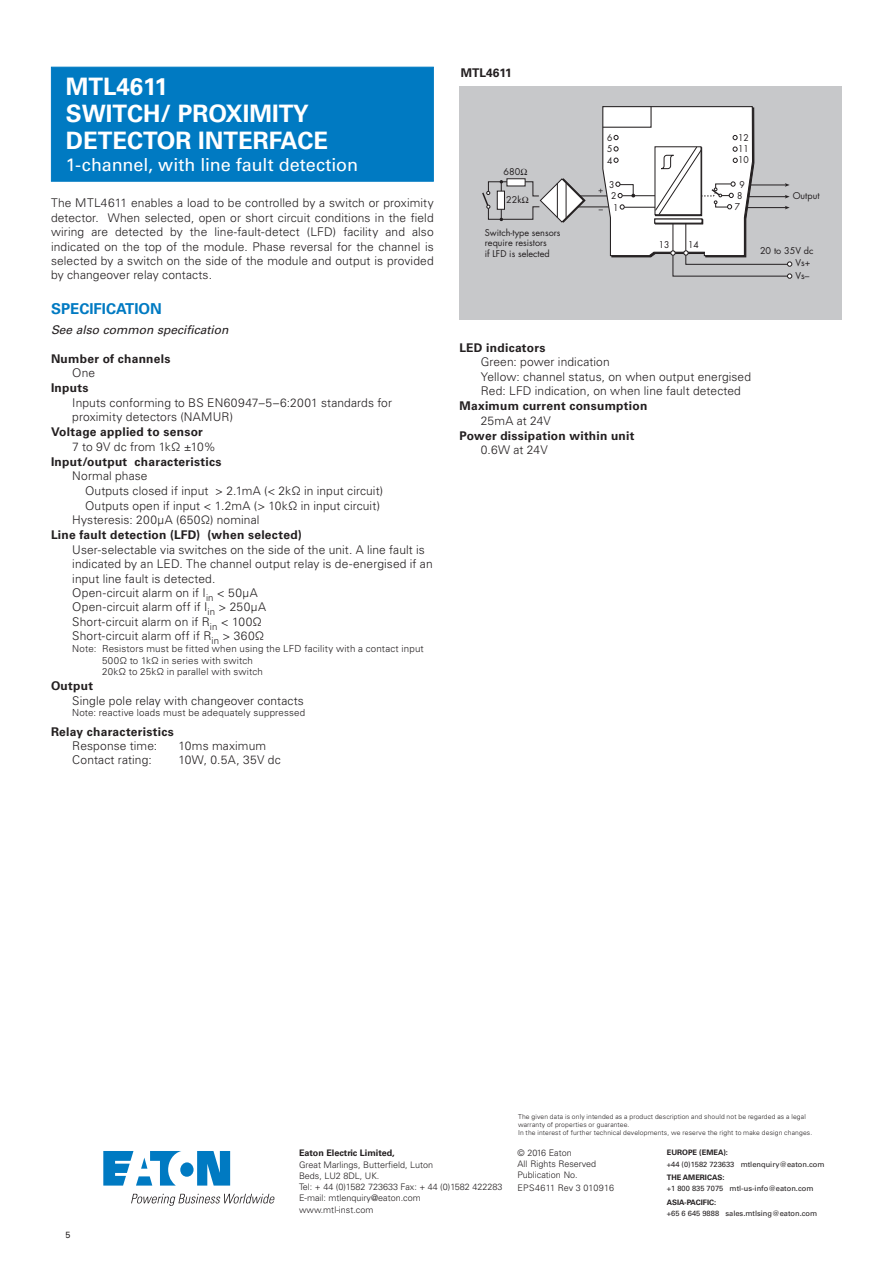
<style>
.page{position:relative;width:893px;height:1263px;background:#fff}
.page>*{position:absolute;margin:0;border:0;box-sizing:border-box;transform-origin:0 0}
.t1{font:700 24px/27px "Univers LT Pro 65";color:#fff}
.t2{font:18px "Univers LT Pro 55 Roman";color:#fff}
.t3{font:700 15px "Univers LT Pro 65";color:#007ac2}
.t4{font:300 12px/14.4px "Univers LT Pro 45";letter-spacing:.01em;color:#231f20}
.t5{font:700 12px "Univers LT Pro 65";letter-spacing:.02em;color:#231f20}
.t6{font:italic 12px "Univers LT Pro 55";color:#231f20}
.t7{font:700 12px "Univers LT Pro 65";color:#231f20}
.t8{font:300 9.75px/11.7px "Univers LT Pro 45";letter-spacing:.015em;color:#231f20}
.t9{font:9.15px/10.6px "Futura";color:#231f20}
.t10{font:9.15px/11.2px "Futura";color:#231f20;text-align:justify;scale:.95 1}
.t11{font:300 9px/11.2px "Univers LT Pro 45";color:#231f20}
.t12{font:700 9px "Univers LT Pro 65";color:#231f20}
.t13{font:9px "Univers LT Pro 55 Roman";color:#231f20}
.t14{font:8.55px "Futura";color:#231f20}
.t15{font:7.5px "Univers LT Pro 55 Roman";color:#231f20}
.t16{font:700 7.5px "Univers LT Pro 65";color:#231f20}
.t17{font:300 6.75px/8.1px "Univers LT Pro 45";letter-spacing:.02em;color:#231f20}
</style>
<div class="page">
<div style="left:51px;top:67px;width:383px;height:115px;background:#007ac2;border:1px solid #007ac2"></div>
<svg style="left:103px;top:1151px;width:127px;height:34px"></svg>
<svg style="left:131px;top:1194px;width:144px;height:12px"></svg>
<div style="left:459px;top:86px;width:383px;height:234px;background:#c7c8ca"></div>
<hr style="left:580px;top:196px;width:31px;height:1px;background:#231f20">
<hr style="left:578px;top:207px;width:36px;height:1px;background:#231f20">
<svg style="left:602px;top:106px;width:190px;height:173px"></svg>
<svg style="left:482px;top:178px;width:104px;height:45px"></svg>
<h1 class="t1" style="left:66px;top:73px;width:264px">MTL4611<br>SWITCH/ PROXIMITY<br>DETECTOR INTERFACE</h1>
<h2 class="t2" style="left:66px;top:154px;width:294px">1-channel, with line fault detection</h2>
<p class="t4" style="left:51px;top:196px;width:384px;text-align:justify">The MTL4611 enables a load to be controlled by a switch or proximity detector. When selected, open or short circuit conditions in the field wiring are detected by the line-fault-detect (LFD) facility and also indicated on the top of the module. Phase reversal for the channel is selected by a switch on the side of the module and output is provided by changeover relay contacts.</p>
<p class="t3" style="left:51px;top:300px;width:112px">SPECIFICATION</p>
<p class="t6" style="left:51px;top:322px;width:179px">See also common specification</p>
<p class="t5" style="left:51px;top:352px;width:121px">Number of channels</p>
<p class="t4" style="left:72px;top:366px;width:24px">One</p>
<p class="t5" style="left:51px;top:381px;width:39px">Inputs</p>
<p class="t4" style="left:72px;top:395px;width:321px">Inputs conforming to BS EN60947–5–6:2001 standards for proximity detectors (NAMUR)</p>
<p class="t5" style="left:51px;top:425px;width:153px">Voltage applied to sensor</p>
<p class="t4" style="left:72px;top:439px;width:145px">7 to 9V dc from 1kΩ ±10%</p>
<p class="t5" style="left:51px;top:454px;width:172px">Input/output characteristics</p>
<p class="t4" style="left:72px;top:469px;width:77px">Normal phase</p>
<p class="t4" style="left:85px;top:483px;width:300px">Outputs closed if input &gt; 2.1mA (&lt; 2kΩ in input circuit)</p>
<p class="t4" style="left:85px;top:498px;width:296px">Outputs open if input &lt; 1.2mA (&gt; 10kΩ in input circuit)</p>
<p class="t4" style="left:72px;top:513px;width:189px">Hysteresis: 200µA (650Ω) nominal</p>
<p class="t5" style="left:51px;top:528px;width:252px">Line fault detection (LFD) (when selected)</p>
<p class="t4" style="left:72px;top:542px;width:362px">User-selectable via switches on the side of the unit. A line fault is indicated by an LED. The channel output relay is de-energised if an input line fault is detected.<br>Open-circuit alarm on if I<sub>in</sub> &lt; 50µA<br>Open-circuit alarm off if I<sub>in</sub> &gt; 250µA<br>Short-circuit alarm on if R<sub>in</sub> &lt; 100Ω<br>Short-circuit alarm off if R<sub>in</sub> &gt; 360Ω</p>
<p class="t8" style="left:102px;top:642px;width:323px;text-indent:-30px">Note: Resistors must be fitted when using the LFD facility with a contact input<br>500Ω to 1kΩ in series with switch<br>20kΩ to 25kΩ in parallel with switch</p>
<p class="t5" style="left:51px;top:679px;width:44px">Output</p>
<p class="t4" style="left:72px;top:693px;width:233px">Single pole relay with changeover contacts</p>
<p class="t8" style="left:72px;top:707px;width:235px">Note: reactive loads must be adequately suppressed</p>
<p class="t5" style="left:51px;top:724px;width:124px">Relay characteristics</p>
<p class="t4" style="left:72px;top:738px;width:86px">Response time:</p>
<p class="t4" style="left:179px;top:738px;width:89px">10ms maximum</p>
<p class="t4" style="left:72px;top:753px;width:81px">Contact rating:</p>
<p class="t4" style="left:179px;top:753px;width:104px">10W, 0.5A, 35V dc</p>
<p class="t7" style="left:461px;top:66px;width:52px">MTL4611</p>
<p class="t9" style="left:504px;top:167px;width:18px">680</p>
<p class="t9" style="left:506px;top:194px;width:17px">22k</p>
<p class="t9" style="left:485px;top:227px;width:77px">Switch-type sensors require resistors<br>if LFD is selected</p>
<p class="t10" style="left:738px;top:132px;width:13px">12<br>11<br>10</p>
<p class="t10" style="left:607px;top:132px;width:7px">6<br>5<br>4</p>
<p class="t10" style="left:609px;top:179px;width:12px;text-align:left">3<br>2<br>1</p>
<p class="t10" style="left:735px;top:179px;width:12px;text-align:center">9<br>8<br>7</p>
<p class="t14" style="left:598px;top:185px;width:7px">+</p>
<p class="t14" style="left:599px;top:204px;width:6px">–</p>
<p class="t9" style="left:793px;top:191px;width:28px">Output</p>
<p class="t10" style="left:659px;top:239px;width:13px">13</p>
<p class="t10" style="left:688px;top:239px;width:13px">14</p>
<p class="t9" style="left:760px;top:246px;width:55px">20 to 35V dc</p>
<p class="t9" style="left:795px;top:257px;width:16px">Vs+</p>
<p class="t9" style="left:795px;top:270px;width:15px">Vs–</p>
<p class="t5" style="left:459px;top:340px;width:87px">LED indicators</p>
<p class="t4" style="left:481px;top:355px;width:272px">Green: power indication<br>Yellow: channel status, on when output energised<br>Red: LFD indication, on when line fault detected</p>
<p class="t5" style="left:459px;top:399px;width:189px">Maximum current consumption</p>
<p class="t4" style="left:481px;top:413px;width:72px">25mA at 24V</p>
<p class="t5" style="left:459px;top:428px;width:177px">Power dissipation within unit</p>
<p class="t4" style="left:481px;top:442px;width:68px">0.6W at 24V</p>
<p class="t17" style="left:518px;top:1112px;width:296px">The given data is only intended as a product description and should not be regarded as a legal warranty of properties or guarantee.<br>In the interest of further technical developments, we reserve the right to make design changes.</p>
<p class="t13" style="left:66px;top:1229px;width:7px">5</p>
<p class="t12" style="left:299px;top:1148px;width:97px">Eaton Electric Limited,</p>
<p class="t11" style="left:299px;top:1159px;width:205px">Great Marlings, Butterfield, Luton<br>Beds, LU2 8DL, UK.<br>Tel: + 44 (0)1582 723633 Fax: + 44 (0)1582 422283<br>E-mail: mtlenquiry@eaton.com<br>www.mtl-inst.com</p>
<p class="t11" style="left:518px;top:1148px;width:80px;line-height:10.8px">© 2016 Eaton<br>All Rights Reserved<br>Publication No.</p>
<p class="t11" style="left:518px;top:1182px;width:98px">EPS4611 Rev 3 010916</p>
<p class="t16" style="left:667px;top:1148px;width:63px">EUROPE (EMEA):</p>
<p class="t15" style="left:667px;top:1159px;width:159px">+44 (0)1582 723633 mtlenquiry@eaton.com</p>
<p class="t16" style="left:667px;top:1173px;width:59px">THE AMERICAS:</p>
<p class="t15" style="left:667px;top:1184px;width:148px">+1 800 835 7075 mtl-us-info@eaton.com</p>
<p class="t16" style="left:667px;top:1198px;width:51px">ASIA-PACIFIC:</p>
<p class="t15" style="left:667px;top:1209px;width:152px">+65 6 645 9888 sales.mtlsing@eaton.com</p>
</div>
